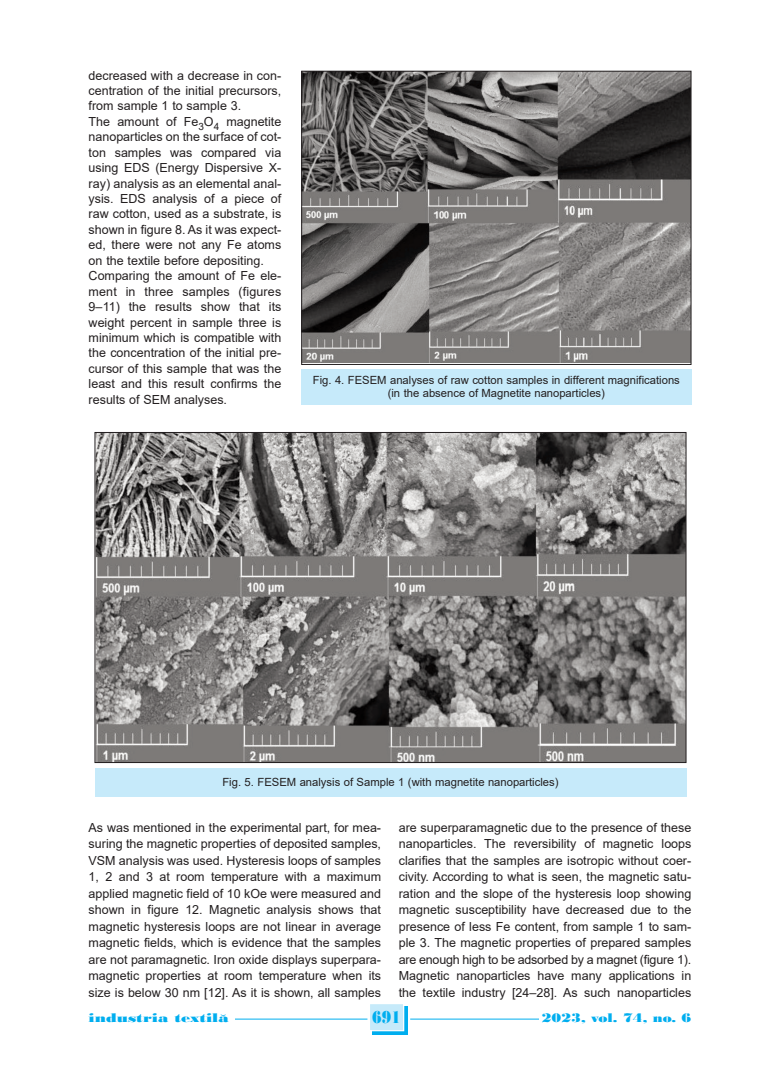
<style>
.page{position:relative;width:780px;height:1088px;background:#fff}
.page>*{position:absolute;margin:0;border:0;box-sizing:border-box;transform-origin:0 0}
.t1{font:18.12px "Bodoni MT Black";color:#00aeef;scale:.8 1}
.t2{font:13.12px "Bodoni MT Black";color:#00aeef;scale:1.3 1}
.t3{font:13.12px "Bodoni MT Black";color:#00aeef;scale:1.14 1}
.t4{font:12.5px/15.4px "Arial";color:#231f20;text-align:justify}
.t5{font:11.25px/13.5px "Arial";color:#231f20;text-align:center}
.s1{font-size:15px}
</style>
<div class="page">
<svg style="left:372px;top:1006px;width:36px;height:29px"></svg>
<div style="left:370px;top:1004px;width:33px;height:26px;background:#c6eafa"></div>
<hr style="left:225px;top:1019px;width:142px;height:1px;background:#00aeef">
<hr style="left:410px;top:1019px;width:139px;height:1px;background:#00aeef">
<div style="left:89px;top:1012px;width:146px;height:14px;background:#fff"></div>
<div style="left:539px;top:1012px;width:152px;height:14px;background:#fff"></div>
<div style="left:301px;top:370px;width:390px;height:35px;background:#c6eafa"></div>
<img style="left:303px;top:73px;width:386px;height:290px">
<div style="left:301px;top:71px;width:390px;height:294px;border:1px solid #231f20"></div>
<div style="left:95px;top:768px;width:591px;height:29px;background:#c6eafa"></div>
<img style="left:97px;top:434px;width:587px;height:327px">
<p class="t4" style="left:89px;top:68px;width:194px;text-align:left">decreased with a decrease in con&shy;centration of the initial precursors, from sample 1 to sample 3.<br>The amount of Fe<sub>3</sub>O<sub>4</sub> magnetite nanoparticles on the surface of cot&shy;ton samples was compared via using EDS (Energy Dispersive X&shy;ray) analysis as an elemental anal&shy;ysis. EDS analysis of a piece of raw cotton, used as a substrate, is shown in figure 8. As it was expect&shy;ed, there were not any Fe atoms on the textile before depositing.<br>Comparing the amount of Fe ele&shy;ment in three samples (figures<br>9–11) the results show that its weight percent in sample three is minimum which is compatible with the concentration of the initial pre&shy;cursor of this sample that was the least and this result confirms the results of SEM analyses.</p>
<p class="t5" style="left:313px;top:373px;width:368px">Fig. 4. FESEM analyses of raw cotton samples in different magnifications (in the absence of Magnetite nanoparticles)</p>
<p class="t5" style="left:222px;top:775px;width:337px">Fig. 5. FESEM analysis of Sample 1 (with magnetite nanoparticles)</p>
<p class="t4" style="left:89px;top:819px;width:294px;line-height:16.5px">As was mentioned in the experimental part, for mea&shy;suring the magnetic properties of deposited samples, VSM analysis was used. Hysteresis loops of samples 1, 2 and 3 at room temperature with a maximum applied magnetic field of 10 kOe were measured and shown in figure 12. Magnetic analysis shows that magnetic hysteresis loops are not linear in average magnetic fields, which is evidence that the samples are not paramagnetic. Iron oxide displays superpara&shy;magnetic properties at room temperature when its size is below 30 nm [12]. As it is shown, all samples</p>
<p class="t4" style="left:399px;top:819px;width:294px;line-height:16.5px">are superparamagnetic due to the presence of these nanoparticles. The reversibility of magnetic loops clarifies that the samples are isotropic without coer&shy;civity. According to what is seen, the magnetic satu&shy;ration and the slope of the hysteresis loop showing magnetic susceptibility have decreased due to the presence of less Fe content, from sample 1 to sam&shy;ple 3. The magnetic properties of prepared samples are enough high to be adsorbed by a magnet (figure 1).<br>Magnetic nanoparticles have many applications in the textile industry [24–28]. As such nanoparticles</p>
<p class="t2" style="left:89px;top:1010px;width:109px">industria textila<span class="s1">˘</span></p>
<h1 class="t1" style="left:372px;top:1006px;width:37px">691</h1>
<p class="t3" style="left:541px;top:1010px;width:133px">2023, vol. 74, no. 6</p>
</div>
